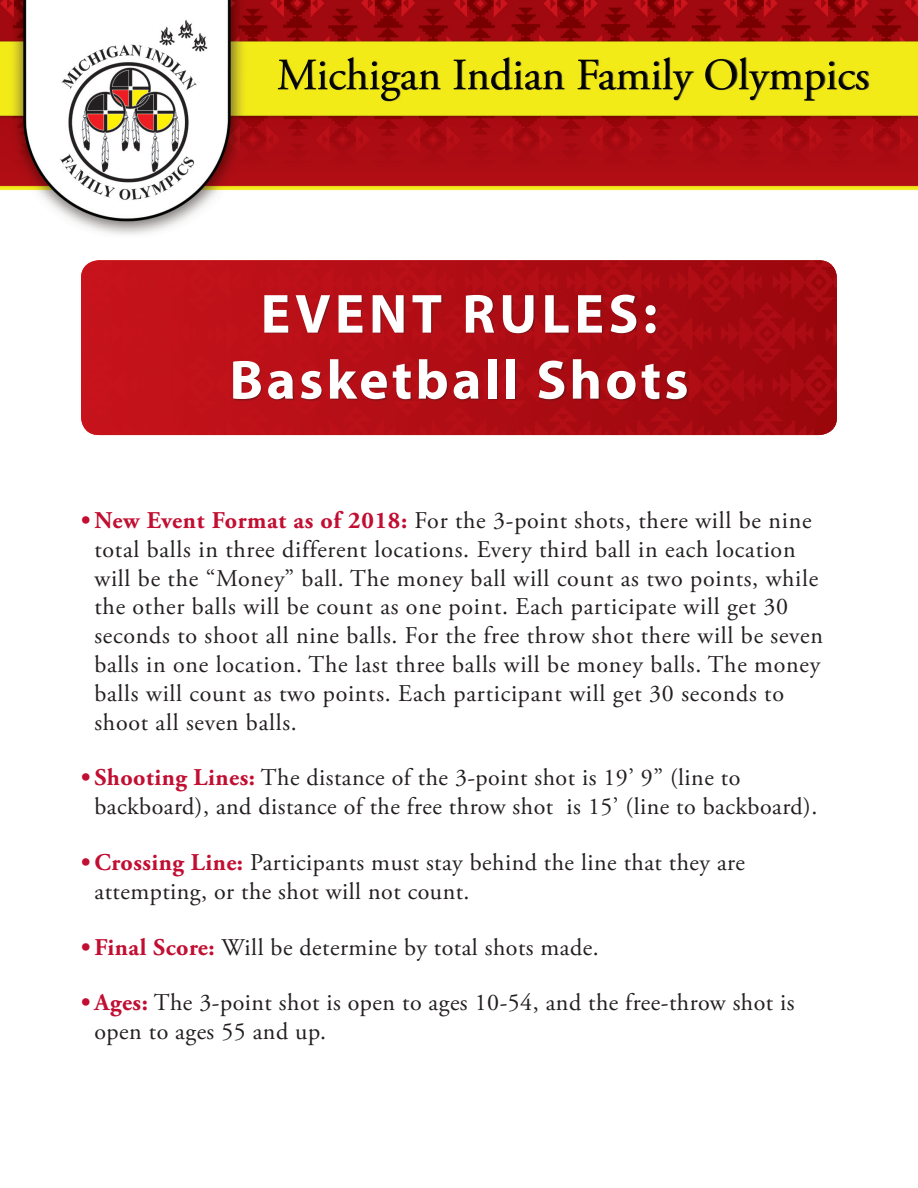
<style>
.page{position:relative;width:918px;height:1188px;background:#fff}
.page>*{position:absolute;margin:0;border:0;box-sizing:border-box;transform-origin:0 0}
.t1{font:700 55.5px "Myriad Pro";letter-spacing:.06em;color:#fff}
.t2{font:700 55.5px "Myriad Pro";letter-spacing:.08em;color:#fff}
.t3{font:24px/28.8px "Adobe Garamond Pro";letter-spacing:.03em;color:#231f20}
.s1{font-weight:700;color:#c10e32}
</style>
<div class="page">
<img style="left:81px;top:260px;width:756px;height:175px">
<div style="left:234px;top:295px;width:454px;height:106px;background:#231f20;opacity:.4"></div>
<img style="left:0;top:0;width:918px;height:235px">
<p class="t2" style="left:261px;top:278px;width:398px">EVENT RULES:</p>
<p class="t1" style="left:230px;top:344px;width:460px">Basketball Shots</p>
<p class="t3" style="left:94px;top:507px;width:730px;text-indent:-14px"><span class="s1">• New Event Format as of 2018:</span> For the 3-point shots, there will be nine total balls in three different locations. Every third ball in each location will be the “Money” ball. The money ball will count as two points, while the other balls will be count as one point. Each participate will get 30 seconds to shoot all nine balls. For the free throw shot there will be seven balls in one location. The last three balls will be money balls. The money balls will count as two points. Each participant will get 30 seconds to shoot all seven balls.</p>
<p class="t3" style="left:94px;top:764px;width:724px;text-indent:-14px"><span class="s1">• Shooting Lines:</span> The distance of the 3-point shot is 19’ 9” (line to backboard), and distance of the free throw shot is 15’ (line to backboard).</p>
<p class="t3" style="left:94px;top:849px;width:652px;text-indent:-14px"><span class="s1">• Crossing Line:</span> Participants must stay behind the line that they are attempting, or the shot will not count.</p>
<p class="t3" style="left:81px;top:933px;width:519px"><span class="s1">• Final Score:</span> Will be determine by total shots made.</p>
<p class="t3" style="left:94px;top:989px;width:702px;text-indent:-14px"><span class="s1">• Ages:</span> The 3-point shot is open to ages 10-54, and the free-throw shot is open to ages 55 and up.</p>
</div>
